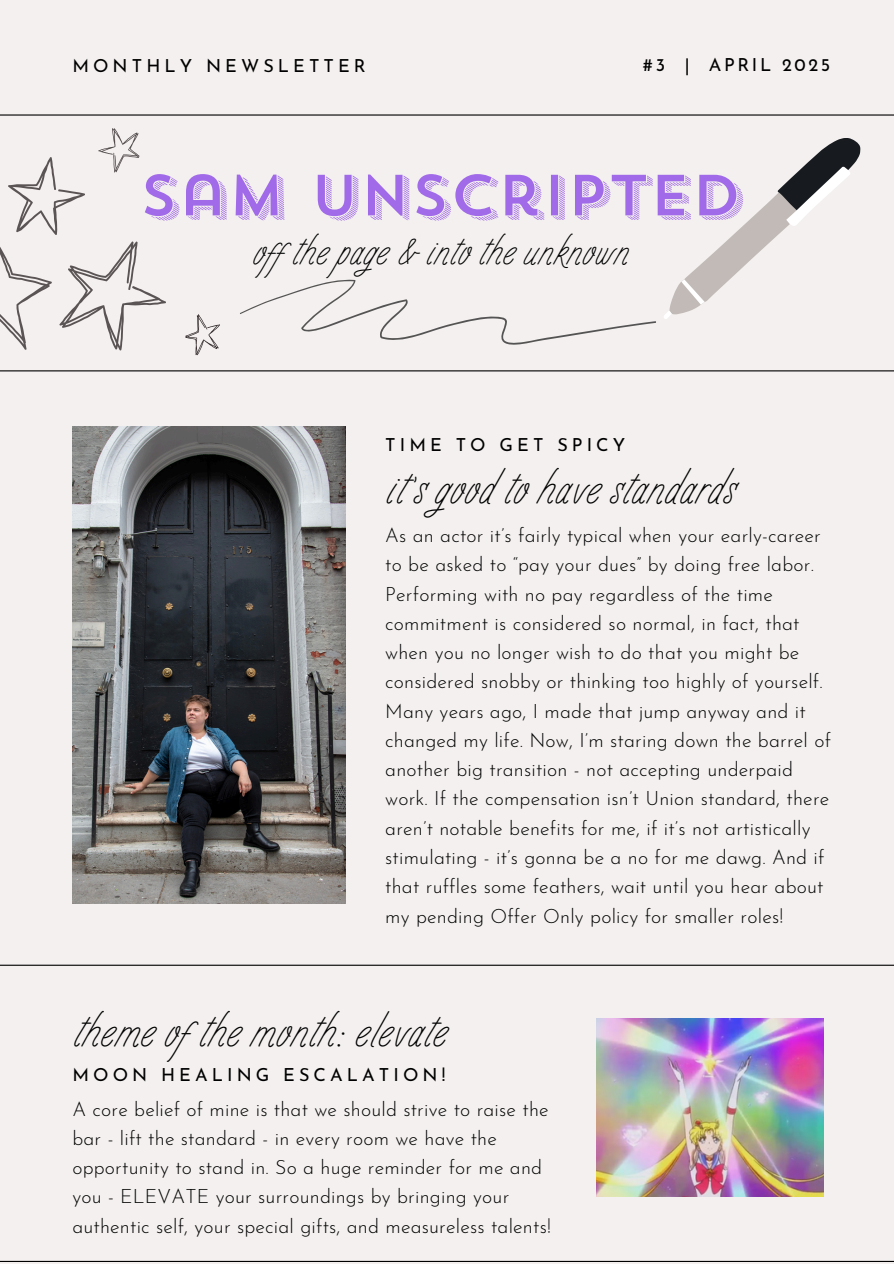
<style>
.page{position:relative;width:894px;height:1264px;background:#fff}
.page>*{position:absolute;margin:0;border:0;box-sizing:border-box;transform-origin:0 0}
.t1{font:57.75px "Trend Sans Four";color:#a16ae8}
.t2{font:37.5px "Distillery Script";color:#000}
.t3{font:32.55px "Distillery Script";color:#000}
.t4{font:300 19.5px/29.2px "Josefin Sans";letter-spacing:.01em;color:#000}
.t5{font:18px "Josefin Sans";letter-spacing:.225em;color:#000}
.t6{font:18px "Josefin Sans";letter-spacing:.145em;color:#000}
</style>
<div class="page">
<div style="left:0;top:0;width:893px;height:1263px;background:#f3f0ef"></div>
<hr style="left:0;top:964px;width:893px;height:1px;background:#000">
<img style="left:72px;top:426px;width:274px;height:477px">
<img style="left:596px;top:1018px;width:227px;height:178px">
<hr style="left:0;top:370px;width:893px;height:1px;background:#000">
<hr style="left:0;top:114px;width:893px;height:2px;background:#000">
<svg style="left:664px;top:138px;width:196px;height:181px"></svg>
<svg style="left:238px;top:279px;width:418px;height:93px"></svg>
<svg style="left:0;top:128px;width:230px;height:244px"></svg>
<hr style="left:0;top:1260px;width:893px;height:1px;background:#000">
<p class="t5" style="left:72px;top:58px;width:295px">MONTHLY NEWSLETTER</p>
<p class="t6" style="left:642px;top:57px;width:189px">#3 | APRIL 2025</p>
<p class="t1" style="left:139px;top:172px;width:604px">SAM UNSCRIPTED</p>
<p class="t3" style="left:252px;top:234px;width:378px">ofthe page &amp; into the unknown</p>
<h3 class="t5" style="left:385px;top:437px;width:241px">TIME TO GET SPICY</h3>
<p class="t2" style="left:385px;top:467px;width:350px">it’s good to have standards</p>
<p class="t4" style="left:385px;top:522px;width:447px">As an actor it’s fairly typical when your early-career to be asked to “pay your dues” by doing free labor.<br>Performing with no pay regardless of the time commitment is considered so normal, in fact, that when you no longer wish to do that you might be considered snobby or thinking too highly of yourself.<br>Many years ago, I made that jump anyway and it changed my life. Now, I’m staring down the barrel of another big transition - not accepting underpaid work. If the compensation isn’t Union standard, there aren’t notable benefits for me, if it’s not artistically stimulating - it’s gonna be a no for me dawg. And if that ruffles some feathers, wait until you hear about my pending Offer Only policy for smaller roles!</p>
<p class="t2" style="left:72px;top:1010px;width:376px">theme ofthe month: elevate</p>
<p class="t5" style="left:72px;top:1067px;width:374px">MOON HEALING ESCALATION!</p>
<h1 class="t4" style="left:72px;top:1096px;width:480px">A core belief of mine is that we should strive to raise the bar - lift the standard - in every room we have the opportunity to stand in. So a huge reminder for me and you - ELEVATE your surroundings by bringing your authentic self, your special gifts, and measureless talents!</h1>
</div>
